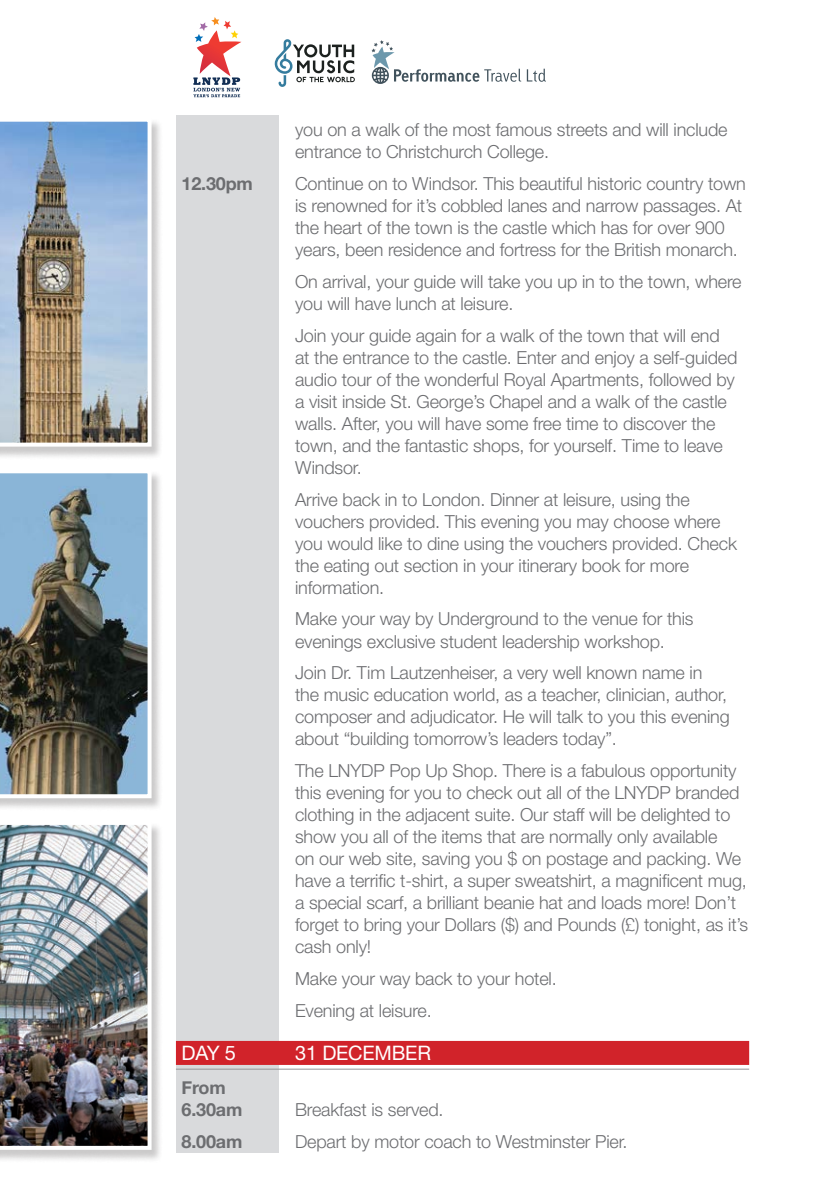
<style>
.page{position:relative;width:840px;height:1191px;background:#fff}
.page>*{position:absolute;margin:0;border:0;box-sizing:border-box;transform-origin:0 0}
.t1{font:20px "Helvetica Neue LT";letter-spacing:-.01em;color:#fff}
.t2{font:300 18px/22px "Helvetica Neue LT";letter-spacing:-.01em;color:#6c6d70}
.t3{font:700 18px/22px "Helvetica Neue";letter-spacing:-.01em;color:#6c6d70}
</style>
<div class="page">
<svg style="left:193px;top:17px;width:48px;height:80px"></svg>
<div style="left:176px;top:115px;width:102px;height:1037px;background:#d9dadc"></div>
<svg style="left:274px;top:39px;width:81px;height:48px"></svg>
<svg style="left:371px;top:40px;width:174px;height:44px"></svg>
<div style="left:0;top:821px;width:163px;height:342px;background:#231f20;opacity:.24"></div>
<img style="left:0;top:821px;width:151px;height:328px">
<div style="left:0;top:470px;width:163px;height:341px;background:#231f20;opacity:.24"></div>
<svg style="left:0;top:470px;width:151px;height:328px;background:#68777c"></svg>
<div style="left:0;top:118px;width:163px;height:342px;background:#231f20;opacity:.24"></div>
<img style="left:0;top:118px;width:151px;height:328px">
<div style="left:176px;top:1041px;width:572px;height:24px;background:#d1232a"></div>
<hr style="left:176px;top:1068px;width:572px;height:1px;background:#939598">
<p class="t2" style="left:295px;top:118px;width:434px">you on a walk of the most famous streets and will include entrance to Christchurch College.</p>
<p class="t3" style="left:181px;top:173px;width:73px">12.30pm</p>
<p class="t2" style="left:295px;top:172px;width:452px">Continue on to Windsor. This beautiful historic country town is renowned for it’s cobbled lanes and narrow passages. At the heart of the town is the castle which has for over 900 years, been residence and fortress for the British monarch.</p>
<p class="t2" style="left:295px;top:270px;width:448px">On arrival, your guide will take you up in to the town, where you will have lunch at leisure.</p>
<p class="t2" style="left:295px;top:324px;width:443px">Join your guide again for a walk of the town that will end at the entrance to the castle. Enter and enjoy a self-guided audio tour of the wonderful Royal Apartments, followed by a visit inside St. George’s Chapel and a walk of the castle walls. After, you will have some free time to discover the town, and the fantastic shops, for yourself. Time to leave Windsor.</p>
<p class="t2" style="left:295px;top:488px;width:443px">Arrive back in to London. Dinner at leisure, using the vouchers provided. This evening you may choose where you would like to dine using the vouchers provided. Check the eating out section in your itinerary book for more information.</p>
<p class="t2" style="left:295px;top:607px;width:399px">Make your way by Underground to the venue for this evenings exclusive student leadership workshop.</p>
<p class="t2" style="left:295px;top:661px;width:436px">Join Dr. Tim Lautzenheiser, a very well known name in the music education world, as a teacher, clinician, author, composer and adjudicator. He will talk to you this evening about “building tomorrow’s leaders today”.</p>
<p class="t2" style="left:295px;top:759px;width:454px">The LNYDP Pop Up Shop. There is a fabulous opportunity this evening for you to check out all of the LNYDP branded clothing in the adjacent suite. Our staff will be delighted to show you all of the items that are normally only available<br>on our web site, saving you $ on postage and packing. We have a terrific t-shirt, a super sweatshirt, a magnificent mug, a special scarf, a brilliant beanie hat and loads more! Don’t forget to bring your Dollars ($) and Pounds (£) tonight, as it’s cash only!</p>
<p class="t2" style="left:295px;top:962px;width:263px;line-height:31.8px">Make your way back to your hotel.<br>Evening at leisure.</p>
<p class="t1" style="left:181px;top:1041px;width:56px">DAY 5</p>
<p class="t1" style="left:295px;top:1041px;width:137px">31 DECEMBER</p>
<p class="t3" style="left:181px;top:1076px;width:62px">From<br>6.30am</p>
<p class="t2" style="left:295px;top:1098px;width:150px">Breakfast is served.</p>
<p class="t3" style="left:181px;top:1130px;width:62px">8.00am</p>
<p class="t2" style="left:295px;top:1129px;width:334px">Depart by motor coach to Westminster Pier.</p>
</div>
